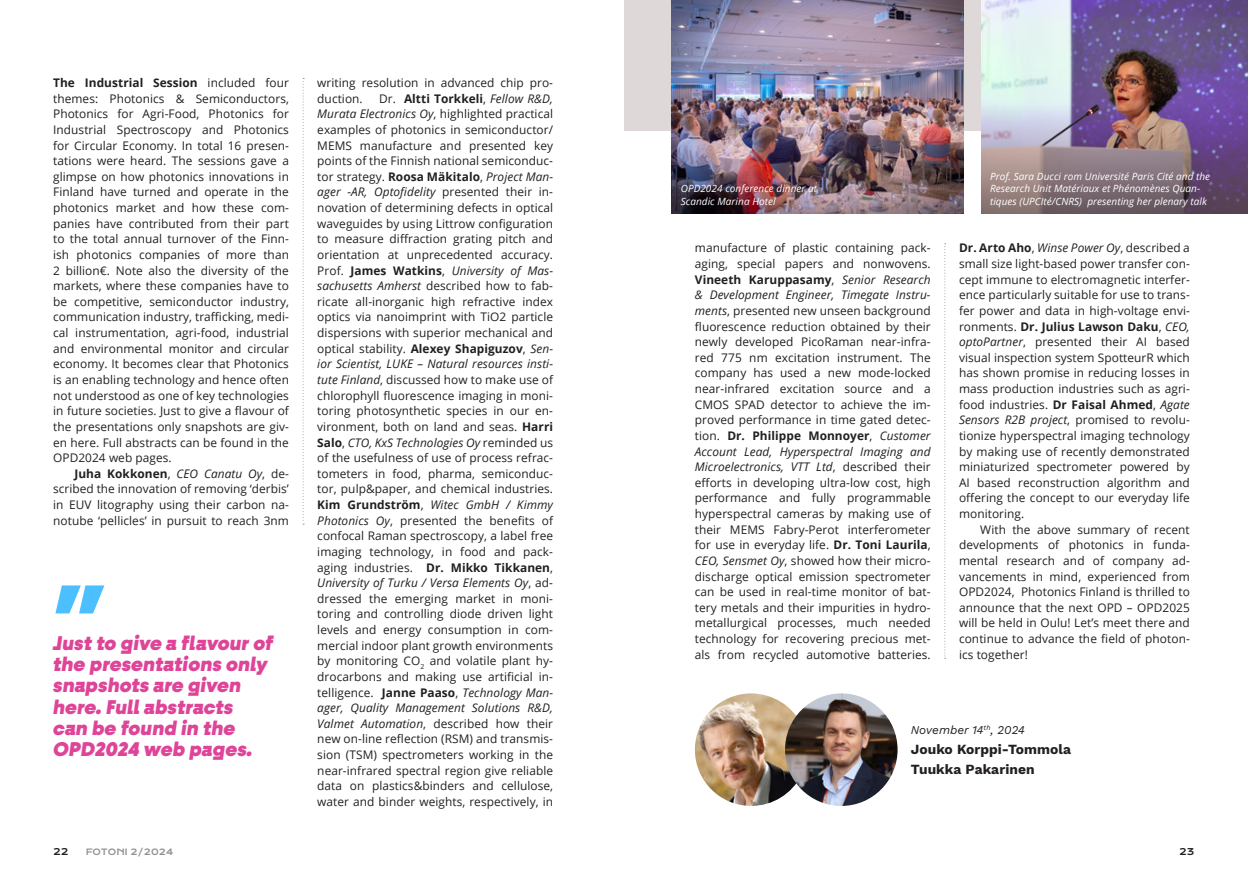
<style>
.page{position:relative;width:1248px;height:886px;background:#fff}
.page>*{position:absolute;margin:0;border:0;box-sizing:border-box;transform-origin:0 0}
.Eka_kpl{font:100 90.75px "Fractul Variable";color:#4cbfff}
.Eka_kpl-2{font:italic 100 20px/21.2px "Fractul Variable";letter-spacing:.005em;color:#de4498}
.Eka_kpl-3{font:700 13.75px "Work Sans";letter-spacing:.005em;color:#231f20}
.Leipis{font:11.88px/15.6px "Open Sans";letter-spacing:.005em;color:#231f20;text-align:justify}
.Eka_kpl-4{font:11.88px/15.6px "Open Sans";letter-spacing:.005em;color:#231f20;text-align:justify}
.Eka_kpl-5{font:italic 11.88px "Work Sans";color:#231f20}
.Eka_kpl-6{font:italic 10px/12.5px "Open Sans";letter-spacing:.005em;color:#fff}
.t1{font:9.12px "Krona One";color:#231f20}
.t2{font:8.5px "Krona One";letter-spacing:.005em;color:#231f20}
.s1{font-weight:700}
.s2{font-style:italic}
</style>
<div class="page">
<div style="left:624px;top:0;width:623px;height:131px;background:#dfd8d8"></div>
<svg style="left:302px;top:78px;width:2px;height:447px"></svg>
<svg style="left:944px;top:243px;width:1px;height:416px"></svg>
<img style="left:694px;top:693px;width:105px;height:113px">
<img style="left:785px;top:693px;width:112px;height:113px;border-radius:56px">
<img style="left:671px;top:0;width:292px;height:213px">
<img style="left:981px;top:0;width:266px;height:99px">
<svg style="left:981px;top:99px;width:266px;height:114px;background:#8b758a"></svg>
<p class="Eka_kpl-4" style="left:53px;top:75px;width:237px"><span class="s1">The Industrial Session</span> included four themes: Photonics &amp; Semiconductors, Photonics for Agri-Food, Photonics for Industrial Spectroscopy and Photonics for Circular Economy. In total 16 presen&shy;tations were heard. The sessions gave a glimpse on how photonics innovations in Finland have turned and operate in the photonics market and how these com&shy;panies have contributed from their part to the total annual turnover of the Finn&shy;ish photonics companies of more than 2 billion€. Note also the diversity of the markets, where these companies have to be competitive, semiconductor industry, communication industry, trafficking, medi&shy;cal instrumentation, agri-food, industrial and environmental monitor and circular economy. It becomes clear that Photonics is an enabling technology and hence often not understood as one of key technologies in future societies. Just to give a flavour of the presentations only snapshots are giv&shy;en here. Full abstracts can be found in the OPD2024 web pages.</p>
<p class="Leipis" style="left:53px;top:465px;width:237px;text-indent:21px"><span class="s1">Juha Kokkonen</span>, <span class="s2">CEO Canatu Oy</span>, de&shy;scribed the innovation of removing ‘derbis’ in EUV litography using their carbon na&shy;notube ‘pellicles’ in pursuit to reach 3nm</p>
<p class="Eka_kpl" style="left:53px;top:568px;width:53px">”</p>
<p class="Eka_kpl-2" style="left:53px;top:632px;width:221px">Just to give a flavour of the presentations only snapshots are given here. Full abstracts can be found in the<br>OPD2024 web pages.</p>
<p class="Leipis" style="left:317px;top:75px;width:237px">writing resolution in advanced chip pro&shy;duction.</p>
<p class="Leipis" style="left:317px;top:90px;width:237px;text-indent:62px">Dr. <span class="s1">Altti Torkkeli</span>, <span class="s2">Fellow R&amp;D, Murata Electronics Oy</span>, highlighted practical examples of photonics in semiconductor/ MEMS manufacture and presented key points of the Finnish national semiconduc&shy;tor strategy. <span class="s1">Roosa Mäkitalo</span>, <span class="s2">Project Man&shy;ager -AR, Optofidelity</span> presented their in&shy;novation of determining defects in optical waveguides by using Littrow configuration to measure diffraction grating pitch and orientation at unprecedented accuracy.<br>Prof. <span class="s1">James Watkins</span>, <span class="s2">University of Mas&shy;sachusetts Amherst</span> described how to fab&shy;ricate all-inorganic high refractive index optics via nanoimprint with TiO2 particle dispersions with superior mechanical and optical stability. <span class="s1">Alexey Shapiguzov</span>, <span class="s2">Sen&shy;ior Scientist, LUKE – Natural resources insti&shy;tute Finland</span>, discussed how to make use of chlorophyll fluorescence imaging in moni&shy;toring photosynthetic species in our en&shy;vironment, both on land and seas. <span class="s1">Harri Salo</span>, <span class="s2">CTO, KxS Technologies Oy</span> reminded us of the usefulness of use of process refrac&shy;tometers in food, pharma, semiconduc&shy;tor, pulp&amp;paper, and chemical industries.<br><span class="s1">Kim Grundström</span>, <span class="s2">Witec GmbH / Kimmy Photonics Oy</span>, presented the benefits of confocal Raman spectroscopy, a label free imaging technology, in food and pack&shy;aging industries. <span class="s1">Dr. Mikko Tikkanen</span>, <span class="s2">University of Turku / Versa Elements Oy</span>, ad&shy;dressed the emerging market in moni&shy;toring and controlling diode driven light levels and energy consumption in com&shy;mercial indoor plant growth environments by monitoring CO<sub>2</sub> and volatile plant hy&shy;drocarbons and making use artificial in&shy;telligence. <span class="s1">Janne Paaso</span>, <span class="s2">Technology Man&shy;ager, Quality Management Solutions R&amp;D, Valmet Automation</span>, described how their new on-line reflection (RSM) and transmis&shy;sion (TSM) spectrometers working in the near-infrared spectral region give reliable data on plastics&amp;binders and cellulose, water and binder weights, respectively, in</p>
<p class="Eka_kpl-6" style="left:680px;top:182px;width:138px">OPD2024 conference dinner at<br>Scandic Marina Hotel</p>
<p class="Eka_kpl-6" style="left:989px;top:169px;width:222px">Prof. Sara Ducci rom Université Paris Cité and the<br>Research Unit Matériaux et Phénomènes Quan&shy;tiques (UPCIté/CNRS) presenting her plenary talk</p>
<p class="Leipis" style="left:694px;top:240px;width:237px">manufacture of plastic containing pack&shy;aging, special papers and nonwovens.<br><span class="s1">Vineeth Karuppasamy</span>, <span class="s2">Senior Research &amp; Development Engineer, Timegate Instru&shy;ments</span>, presented new unseen background fluorescence reduction obtained by their newly developed PicoRaman near-infra&shy;red 775 nm excitation instrument. The company has used a new mode-locked near-infrared excitation source and a CMOS SPAD detector to achieve the im&shy;proved performance in time gated detec&shy;tion. <span class="s1">Dr. Philippe Monnoyer</span>, <span class="s2">Customer Account Lead, Hyperspectral Imaging and Microelectronics, VTT Ltd</span>, described their efforts in developing ultra-low cost, high performance and fully programmable hyperspectral cameras by making use of their MEMS Fabry-Perot interferometer for use in everyday life. <span class="s1">Dr. Toni Laurila</span>, <span class="s2">CEO, Sensmet Oy</span>, showed how their micro&shy;discharge optical emission spectrometer can be used in real-time monitor of bat&shy;tery metals and their impurities in hydro&shy;metallurgical processes, much needed technology for recovering precious met&shy;als from recycled automotive batteries.</p>
<p class="Leipis" style="left:958px;top:240px;width:232px"><span class="s1">Dr. Arto Aho</span>, <span class="s2">Winse Power Oy</span>, described a small size light-based power transfer con&shy;cept immune to electromagnetic interfer&shy;ence particularly suitable for use to trans&shy;fer power and data in high-voltage envi&shy;ronments. <span class="s1">Dr. Julius Lawson Daku</span>, <span class="s2">CEO, optoPartner</span>, presented their AI based visual inspection system SpotteurR which has shown promise in reducing losses in mass production industries such as agri&shy;food industries. <span class="s1">Dr Faisal Ahmed</span>, <span class="s2">Agate Sensors R2B project</span>, promised to revolu&shy;tionize hyperspectral imaging technology by making use of recently demonstrated miniaturized spectrometer powered by AI based reconstruction algorithm and offering the concept to our everyday life monitoring.</p>
<p class="Leipis" style="left:958px;top:521px;width:232px;text-indent:21px">With the above summary of recent developments of photonics in funda&shy;mental research and of company ad&shy;vancements in mind, experienced from OPD2024, Photonics Finland is thrilled to announce that the next OPD – OPD2025 will be held in Oulu! Let’s meet there and continue to advance the field of photon-</p>
<p class="Leipis" style="left:958px;top:646px;width:70px">ics together!</p>
<p class="Eka_kpl-5" style="left:910px;top:721px;width:115px">November 14<sup>th</sup>, 2024</p>
<p class="Eka_kpl-3" style="left:910px;top:742px;width:162px">Jouko Korppi-Tommola</p>
<p class="Eka_kpl-3" style="left:910px;top:762px;width:125px">Tuukka Pakarinen</p>
<p class="t1" style="left:53px;top:845px;width:17px">22</p>
<p class="t2" style="left:85px;top:846px;width:90px">FOTONI 2/2024</p>
<p class="t1" style="left:1178px;top:846px;width:17px">23</p>
</div>
